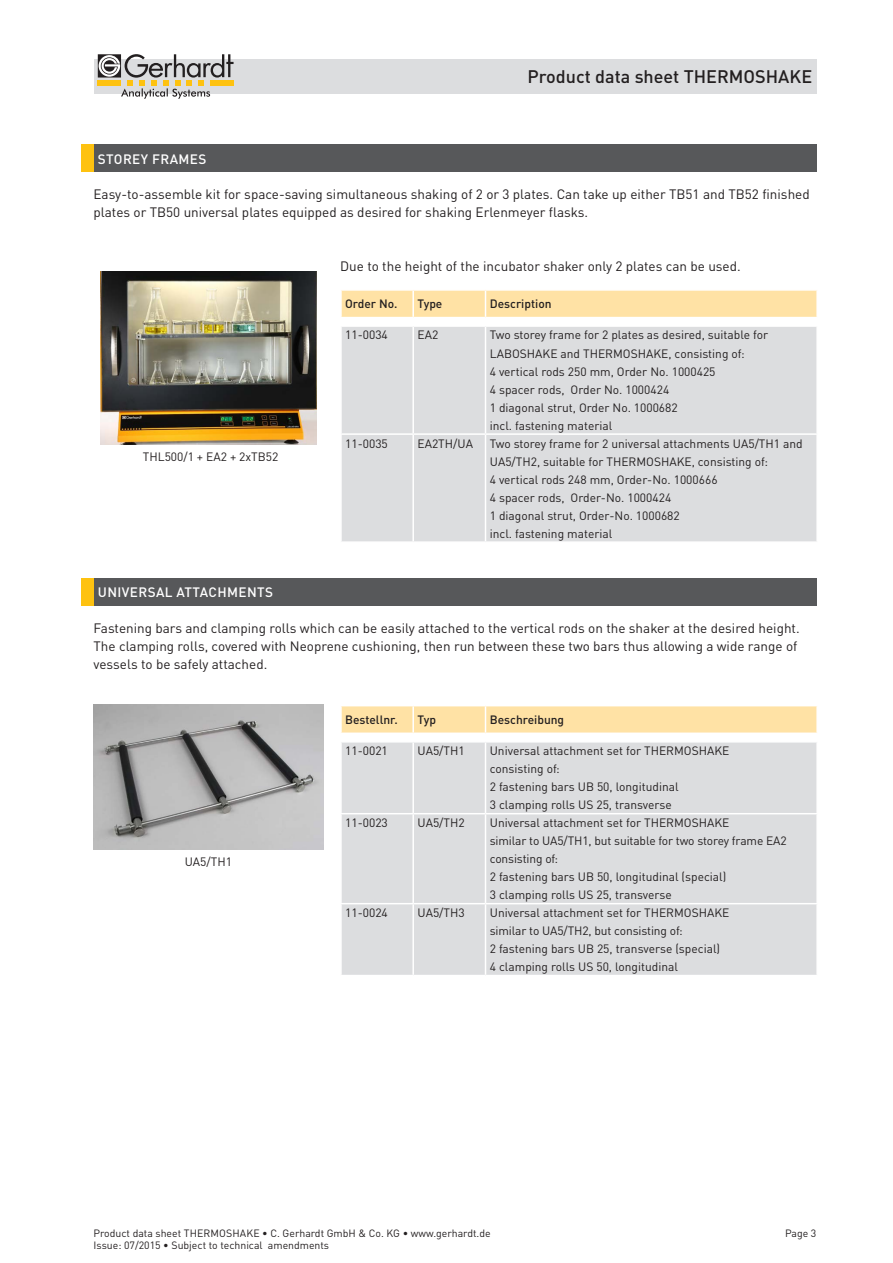
<style>
.page{position:relative;width:893px;height:1263px;background:#fff}
.page>*{position:absolute;margin:0;border:0;box-sizing:border-box;transform-origin:0 0}
.t1{font:500 18px "DINOT";color:#231f20}
.t2{font:13.5px/18.1px "DINOT";color:#231f20}
.t3{font:500 13.5px "DINOT";letter-spacing:.03em;color:#fff}
.t4{font:12px/18px "DINOT";color:#231f20}
.t5{font:500 12px "DINOT";color:#231f20}
.t6{font:10.5px/12px "DINOT";color:#231f20}
</style>
<div class="page">
<div style="left:94px;top:59px;width:722px;height:34px;background:#dcdddf"></div>
<svg style="left:98px;top:54px;width:136px;height:45px"></svg>
<div style="left:81px;top:145px;width:13px;height:27px;background:#fec210"></div>
<div style="left:94px;top:145px;width:722px;height:27px;background:#57585a"></div>
<div style="left:81px;top:578px;width:13px;height:28px;background:#fec210"></div>
<div style="left:94px;top:578px;width:722px;height:28px;background:#57585a"></div>
<div style="left:342px;top:742px;width:474px;height:233px;background:#dcdddf"></div>
<div style="left:341px;top:706px;width:475px;height:26px;background:#ffe2a5"></div>
<hr style="left:412px;top:742px;width:2px;height:71px;background:#fff">
<hr style="left:485px;top:742px;width:1px;height:71px;background:#fff">
<hr style="left:340px;top:813px;width:73px;height:1px;background:#fff">
<hr style="left:413px;top:813px;width:72px;height:1px;background:#fff">
<hr style="left:412px;top:814px;width:2px;height:89px;background:#fff">
<hr style="left:485px;top:813px;width:333px;height:1px;background:#fff">
<hr style="left:485px;top:814px;width:1px;height:89px;background:#fff">
<hr style="left:340px;top:903px;width:73px;height:1px;background:#fff">
<hr style="left:413px;top:903px;width:72px;height:1px;background:#fff">
<hr style="left:412px;top:904px;width:2px;height:71px;background:#fff">
<hr style="left:485px;top:903px;width:333px;height:1px;background:#fff">
<hr style="left:485px;top:904px;width:1px;height:71px;background:#fff">
<div style="left:342px;top:327px;width:474px;height:214px;background:#dcdddf"></div>
<hr style="left:412px;top:327px;width:2px;height:106px;background:#fff">
<hr style="left:485px;top:327px;width:1px;height:106px;background:#fff">
<hr style="left:340px;top:433px;width:73px;height:2px;background:#fff">
<hr style="left:413px;top:433px;width:72px;height:2px;background:#fff">
<hr style="left:412px;top:435px;width:2px;height:106px;background:#fff">
<hr style="left:485px;top:433px;width:333px;height:2px;background:#fff">
<hr style="left:485px;top:435px;width:1px;height:106px;background:#fff">
<svg style="left:341px;top:290px;width:476px;height:27px;background:#ffe3a8"></svg>
<hr style="left:816px;top:291px;width:2px;height:26px;background:#fff">
<img style="left:100px;top:271px;width:216px;height:173px">
<img style="left:94px;top:705px;width:229px;height:144px">
<p class="t3" style="left:98px;top:150px;width:110px">STOREY FRAMES</p>
<h1 class="t1" style="left:527px;top:65px;width:286px">Product data sheet THERMOSHAKE</h1>
<p class="t2" style="left:94px;top:185px;width:718px">Easy-to-assemble kit for space-saving simultaneous shaking of 2 or 3 plates. Can take up either TB51 and TB52 finished plates or TB50 universal plates equipped as desired for shaking Erlenmeyer flasks.</p>
<p class="t4" style="left:143px;top:447px;width:137px">THL500/1 + EA2 + 2xTB52</p>
<p class="t2" style="left:340px;top:257px;width:402px">Due to the height of the incubator shaker only 2 plates can be used.</p>
<p class="t5" style="left:345px;top:296px;width:54px">Order No.</p>
<p class="t5" style="left:417px;top:296px;width:26px">Type</p>
<p class="t5" style="left:490px;top:296px;width:63px">Description</p>
<p class="t4" style="left:345px;top:326px;width:44px">11-0034</p>
<p class="t4" style="left:417px;top:326px;width:22px">EA2</p>
<p class="t4" style="left:490px;top:326px;width:280px">Two storey frame for 2 plates as desired, suitable for LABOSHAKE and THERMOSHAKE, consisting of:<br>4 vertical rods 250 mm, Order No. 1000425<br>4 spacer rods, Order No. 1000424<br>1 diagonal strut, Order No. 1000682<br>incl. fastening material</p>
<p class="t4" style="left:345px;top:434px;width:44px">11-0035</p>
<p class="t4" style="left:417px;top:434px;width:57px">EA2TH/UA</p>
<p class="t4" style="left:490px;top:434px;width:314px">Two storey frame for 2 universal attachments UA5/TH1 and UA5/TH2, suitable for THERMOSHAKE, consisting of:<br>4 vertical rods 248 mm, Order-No. 1000666<br>4 spacer rods, Order-No. 1000424<br>1 diagonal strut, Order-No. 1000682<br>incl. fastening material</p>
<p class="t3" style="left:98px;top:584px;width:177px">UNIVERSAL ATTACHMENTS</p>
<p class="t2" style="left:94px;top:618px;width:708px">Fastening bars and clamping rolls which can be easily attached to the vertical rods on the shaker at the desired height.<br>The clamping rolls, covered with Neoprene cushioning, then run between these two bars thus allowing a wide range of vessels to be safely attached.</p>
<p class="t4" style="left:185px;top:853px;width:49px">UA5/TH1</p>
<p class="t5" style="left:345px;top:712px;width:54px">Bestellnr.</p>
<p class="t5" style="left:417px;top:712px;width:20px">Typ</p>
<p class="t5" style="left:490px;top:712px;width:76px">Beschreibung</p>
<p class="t4" style="left:345px;top:742px;width:44px">11-0021</p>
<p class="t4" style="left:417px;top:742px;width:49px">UA5/TH1</p>
<p class="t4" style="left:490px;top:742px;width:241px">Universal attachment set for THERMOSHAKE consisting of:<br>2 fastening bars UB 50, longitudinal<br>3 clamping rolls US 25, transverse</p>
<p class="t4" style="left:345px;top:813px;width:44px">11-0023</p>
<p class="t4" style="left:417px;top:813px;width:49px">UA5/TH2</p>
<p class="t4" style="left:490px;top:813px;width:298px">Universal attachment set for THERMOSHAKE<br>similar to UA5/TH1, but suitable for two storey frame EA2 consisting of:<br>2 fastening bars UB 50, longitudinal (special)<br>3 clamping rolls US 25, transverse</p>
<p class="t4" style="left:345px;top:903px;width:44px">11-0024</p>
<p class="t4" style="left:417px;top:903px;width:49px">UA5/TH3</p>
<p class="t4" style="left:490px;top:903px;width:241px">Universal attachment set for THERMOSHAKE similar to UA5/TH2, but consisting of:<br>2 fastening bars UB 25, transverse (special)<br>4 clamping rolls US 50, longitudinal</p>
<p class="t6" style="left:94px;top:1227px;width:399px">Product data sheet THERMOSHAKE • C. Gerhardt GmbH &amp; Co. KG • www.gerhardt.de<br>Issue: 07/2015 • Subject to technical amendments</p>
<p class="t6" style="left:785px;top:1227px;width:33px">Page 3</p>
</div>
